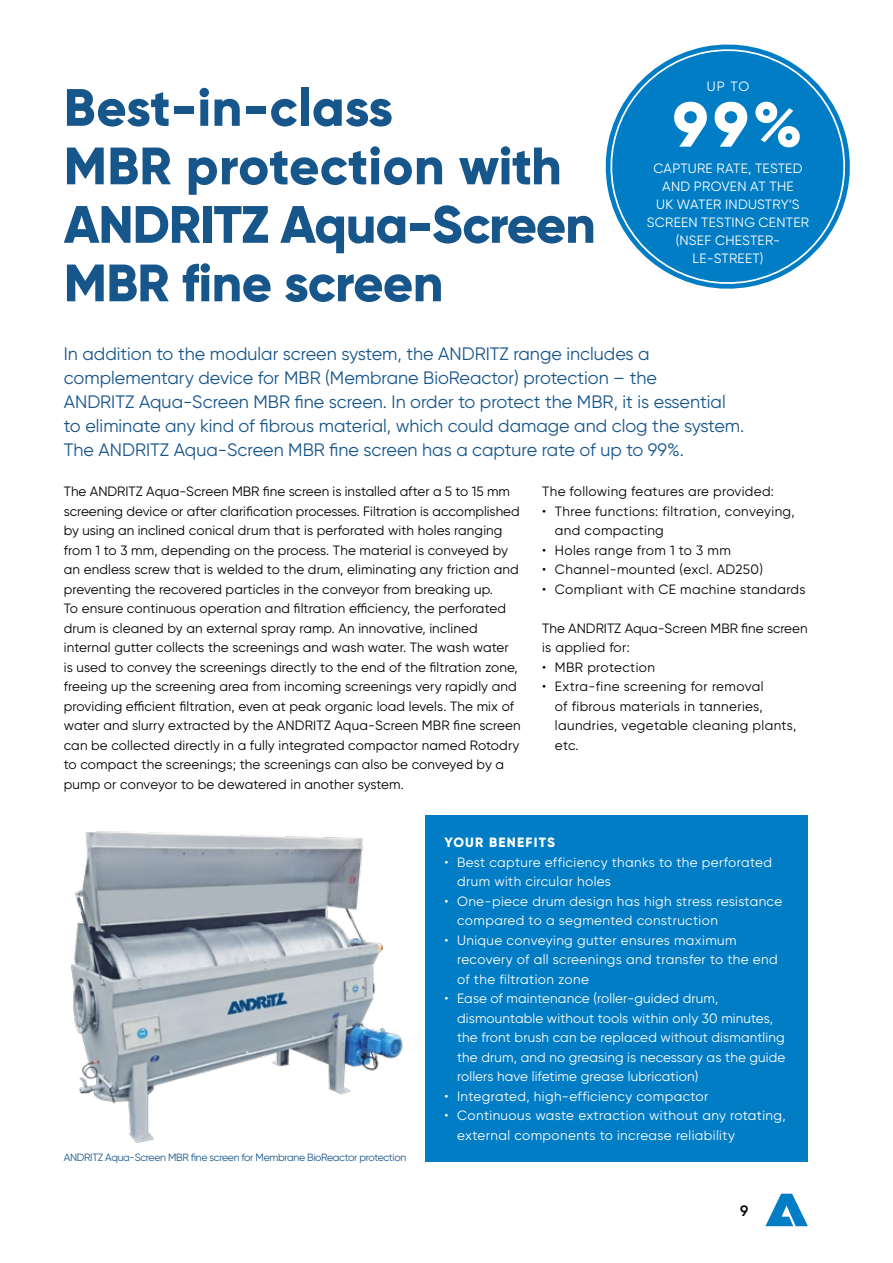
<style>
.page{position:relative;width:893px;height:1263px;background:#fff}
.page>*{position:absolute;margin:0;border:0;box-sizing:border-box;transform-origin:0 0}
.t1{font:800 63px "Gilroy";color:#fff}
.t2{font:800 52.5px/58.5px "Gilroy";letter-spacing:-.01em;color:#17568b}
.t3{font:18px/24px "Gilroy";color:#17568b}
.t4{font:600 15px "Gilroy";color:#000}
.t5{font:13.5px/19.5px "Gilroy";letter-spacing:.01em;color:#000}
.t6{font:13.5px/19.5px "Gilroy";letter-spacing:.02em;color:#fff}
.t7{font:13.5px/19.5px "Gilroy";letter-spacing:.03em;color:#000}
.t8{font:800 13.5px "Gilroy";letter-spacing:.09em;color:#fff}
.t9{font:10.5px "Gilroy";letter-spacing:-.03em;color:#17568b}
</style>
<div class="page">
<svg style="left:765px;top:1194px;width:43px;height:32px"></svg>
<div style="left:425px;top:815px;width:383px;height:346px;background:#007dc5"></div>
<img style="left:71px;top:831px;width:377px;height:331px">
<svg style="left:605px;top:44px;width:245px;height:245px;fill:#007dc5"></svg>
<h2 class="t2" style="left:64px;top:78px;width:533px">Best-in-class<br>MBR protection with<br>ANDRITZ Aqua-Screen<br>MBR fine screen</h2>
<p class="t6" style="left:707px;top:76px;width:44px">UP TO</p>
<h1 class="t1" style="left:673px;top:85px;width:131px">99%</h1>
<p class="t6" style="left:647px;top:159px;width:164px;line-height:18px;text-align:center">CAPTURE RATE, TESTED<br>AND PROVEN AT THE<br>UK WATER INDUSTRY‘S<br>SCREEN TESTING CENTER (NSEF CHESTER-<br>LE-STREET)</p>
<p class="t3" style="left:64px;top:341px;width:682px">In addition to the modular screen system, the ANDRITZ range includes a complementary device for MBR (Membrane BioReactor) protection – the<br>ANDRITZ Aqua-Screen MBR fine screen. In order to protect the MBR, it is essential to eliminate any kind of fibrous material, which could damage and clog the system.<br>The ANDRITZ Aqua-Screen MBR fine screen has a capture rate of up to 99%.</p>
<p class="t5" style="left:64px;top:482px;width:458px">The ANDRITZ Aqua-Screen MBR fine screen is installed after a 5 to 15 mm screening device or after clarification processes. Filtration is accomplished by using an inclined conical drum that is perforated with holes ranging from 1 to 3 mm, depending on the process. The material is conveyed by an endless screw that is welded to the drum, eliminating any friction and preventing the recovered particles in the conveyor from breaking up.<br>To ensure continuous operation and filtration efficiency, the perforated drum is cleaned by an external spray ramp. An innovative, inclined internal gutter collects the screenings and wash water. The wash water is used to convey the screenings directly to the end of the filtration zone, freeing up the screening area from incoming screenings very rapidly and providing efficient filtration, even at peak organic load levels. The mix of water and slurry extracted by the ANDRITZ Aqua-Screen MBR fine screen can be collected directly in a fully integrated compactor named Rotodry to compact the screenings; the screenings can also be conveyed by a pump or conveyor to be dewatered in another system.</p>
<p class="t5" style="left:542px;top:482px;width:233px">The following features are provided:</p>
<p class="t7" style="left:555px;top:501px;width:241px;text-indent:-13px">• Three functions: filtration, conveying, and compacting</p>
<p class="t7" style="left:542px;top:540px;width:190px">• Holes range from 1 to 3 mm</p>
<p class="t7" style="left:542px;top:560px;width:222px">• Channel-mounted (excl. AD250)</p>
<p class="t7" style="left:542px;top:579px;width:265px">• Compliant with CE machine standards</p>
<p class="t5" style="left:542px;top:618px;width:267px">The ANDRITZ Aqua-Screen MBR fine screen is applied for:</p>
<p class="t7" style="left:542px;top:657px;width:114px">• MBR protection</p>
<p class="t7" style="left:555px;top:677px;width:243px;text-indent:-13px">• Extra-fine screening for removal<br>of fibrous materials in tanneries, laundries, vegetable cleaning plants, etc.</p>
<p class="t9" style="left:64px;top:1151px;width:344px">ANDRITZ Aqua-Screen MBR fine screen for Membrane BioReactor protection</p>
<p class="t8" style="left:444px;top:834px;width:112px">YOUR BENEFITS</p>
<p class="t6" style="left:457px;top:852px;width:316px;text-indent:-13px">• Best capture efficiency thanks to the perforated drum with circular holes</p>
<p class="t6" style="left:457px;top:891px;width:327px;text-indent:-13px">• One-piece drum design has high stress resistance compared to a segmented construction</p>
<p class="t6" style="left:457px;top:930px;width:322px;text-indent:-13px">• Unique conveying gutter ensures maximum recovery of all screenings and transfer to the end of the filtration zone</p>
<p class="t6" style="left:457px;top:989px;width:330px;text-indent:-13px">• Ease of maintenance (roller-guided drum, dismountable without tools within only 30 minutes, the front brush can be replaced without dismantling the drum, and no greasing is necessary as the guide rollers have lifetime grease lubrication)</p>
<p class="t6" style="left:444px;top:1086px;width:266px">• Integrated, high-efficiency compactor</p>
<p class="t6" style="left:457px;top:1106px;width:330px;text-indent:-13px">• Continuous waste extraction without any rotating, external components to increase reliability</p>
<p class="t4" style="left:740px;top:1201px;width:10px">9</p>
</div>
